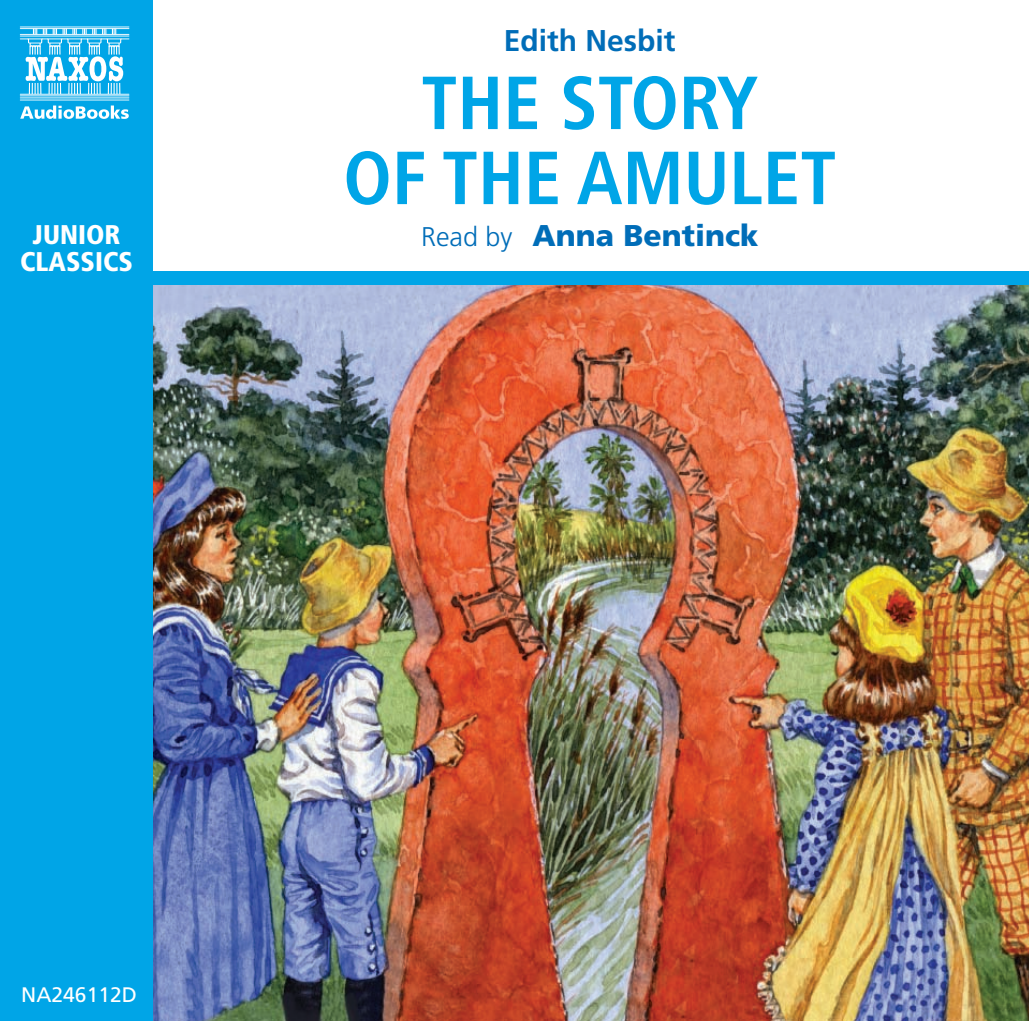
<style>
.page{position:relative;width:1029px;height:1021px;background:#fff}
.page>*{position:absolute;margin:0;border:0;box-sizing:border-box;transform-origin:0 0}
.t1{font:700 condensed 75px/75px "Frutiger";color:#00a5e7;text-align:center}
.t2{font:900 30px "Frutiger";color:#006db8}
.t3{font:700 30px "Frutiger";color:#006db8}
.t4{font:900 condensed 27px/27px "Frutiger";color:#fff;text-align:center}
.t5{font:21px "Frutiger";color:#fff}
.s1{font-weight:300;font-size:27px}
</style>
<div class="page">
<img style="left:153px;top:285px;width:876px;height:735px">
<div style="left:0;top:0;width:153px;height:1020px;background:#00a5e7"></div>
<hr style="left:20px;top:38px;width:109px;height:1px;background:#fff">
<hr style="left:20px;top:94px;width:109px;height:1px;background:#fff">
<hr style="left:20px;top:36px;width:109px;height:1px;background:#fff">
<hr style="left:20px;top:34px;width:109px;height:1px;background:#fff">
<hr style="left:20px;top:28px;width:109px;height:1px;background:#fff">
<hr style="left:20px;top:27px;width:109px;height:1px;background:#fff">
<hr style="left:20px;top:95px;width:109px;height:1px;background:#fff">
<hr style="left:20px;top:99px;width:109px;height:1px;background:#fff">
<hr style="left:20px;top:97px;width:109px;height:1px;background:#fff">
<svg style="left:26px;top:29px;width:97px;height:65px"></svg>
<svg style="left:20px;top:105px;width:109px;height:14px"></svg>
<div style="left:153px;top:272px;width:876px;height:13px;background:#00a5e7"></div>
<p class="t4" style="left:20px;top:224px;width:114px">JUNIOR<br>CLASSICS</p>
<p class="t3" style="left:504px;top:29px;width:173px">Edith Nesbit</p>
<p class="t1" style="left:343px;top:71px;width:495px">THE STORY<br>OF THE AMULET</p>
<p class="t2" style="left:421px;top:223px;width:339px"><span class="s1">Read by</span> Anna Bentinck</p>
<p class="t5" style="left:21px;top:986px;width:117px">NA246112D</p>
</div>
